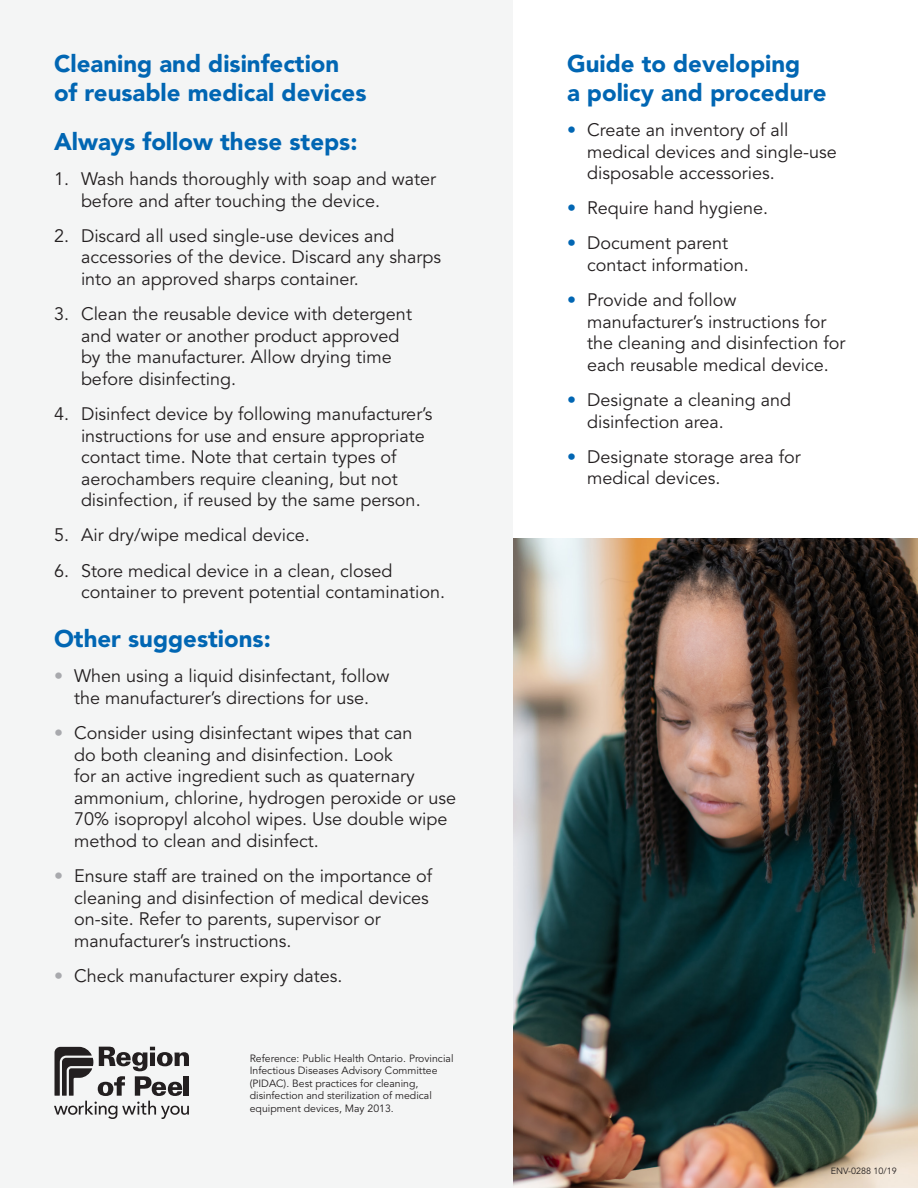
<style>
.page{position:relative;width:918px;height:1188px;background:#fff}
.page>*{position:absolute;margin:0;border:0;box-sizing:border-box;transform-origin:0 0}
.B1{font:900 24px/28.8px "Avenir LT Std";color:#0166b3}
.t1{font:18px/21.6px "Avenir LT Std";color:#231f20}
.t2{font:10.5px/12.6px "Avenir LT Std";color:#231f20}
.t3{font:9px "Avenir LT Std";color:#231f20}
.s1{color:#a8a9ad}
.s2{color:#0166b3}
</style>
<div class="page">
<img style="left:513px;top:539px;width:405px;height:649px">
<div style="left:0;top:0;width:513px;height:1188px;background:#f4f5f5"></div>
<svg style="left:54px;top:1047px;width:135px;height:72px"></svg>
<h1 class="B1" style="left:54px;top:49px;width:314px">Cleaning and disinfection of reusable medical devices</h1>
<h1 class="B1" style="left:54px;top:127px;width:305px">Always follow these steps:</h1>
<p class="t1" style="left:81px;top:169px;width:357px;text-indent:-27px">1. Wash hands thoroughly with soap and water before and after touching the device.</p>
<p class="t1" style="left:81px;top:225px;width:362px;text-indent:-27px">2. Discard all used single-use devices and accessories of the device. Discard any sharps into an approved sharps container.</p>
<p class="t1" style="left:81px;top:304px;width:332px;text-indent:-27px">3. Clean the reusable device with detergent and water or another product approved by the manufacturer. Allow drying time before disinfecting.</p>
<p class="t1" style="left:81px;top:404px;width:353px;text-indent:-27px">4. Disinfect device by following manufacturer’s instructions for use and ensure appropriate contact time. Note that certain types of aerochambers require cleaning, but not disinfection, if reused by the same person.</p>
<p class="t1" style="left:54px;top:525px;width:257px">5. Air dry/wipe medical device.</p>
<p class="t1" style="left:81px;top:560px;width:366px;text-indent:-27px">6. Store medical device in a clean, closed container to prevent potential contamination.</p>
<h1 class="B1" style="left:54px;top:624px;width:218px">Other suggestions:</h1>
<p class="t1" style="left:54px;top:666px;width:337px;text-align:center"><span class="s1">•</span> When using a liquid disinfectant, follow the manufacturer’s directions for use.</p>
<p class="t1" style="left:74px;top:723px;width:384px;text-indent:-20px"><span class="s1">•</span> Consider using disinfectant wipes that can<br>do both cleaning and disinfection. Look<br>for an active ingredient such as quaternary ammonium, chlorine, hydrogen peroxide or use 70% isopropyl alcohol wipes. Use double wipe method to clean and disinfect.</p>
<p class="t1" style="left:74px;top:866px;width:359px;text-indent:-20px"><span class="s1">•</span> Ensure staff are trained on the importance of cleaning and disinfection of medical devices on-site. Refer to parents, supervisor or manufacturer’s instructions.</p>
<p class="t1" style="left:54px;top:966px;width:290px"><span class="s1">•</span> Check manufacturer expiry dates.</p>
<p class="t2" style="left:250px;top:1052px;width:205px">Reference: Public Health Ontario. Provincial Infectious Diseases Advisory Committee (PIDAC). Best practices for cleaning, disinfection and sterilization of medical equipment devices, May 2013.</p>
<p class="B1" style="left:567px;top:49px;width:261px">Guide to developing<br>a policy and procedure</p>
<p class="t1" style="left:587px;top:120px;width:251px;text-indent:-20px"><span class="s2">•</span> Create an inventory of all medical devices and single-use disposable accessories.</p>
<p class="t1" style="left:567px;top:198px;width:203px"><span class="s2">•</span> Require hand hygiene.</p>
<p class="t1" style="left:587px;top:233px;width:163px;text-indent:-20px"><span class="s2">•</span> Document parent contact information.</p>
<p class="t1" style="left:587px;top:290px;width:260px;text-indent:-20px"><span class="s2">•</span> Provide and follow manufacturer’s instructions for the cleaning and disinfection for each reusable medical device.</p>
<p class="t1" style="left:587px;top:390px;width:206px;text-indent:-20px"><span class="s2">•</span> Designate a cleaning and disinfection area.</p>
<p class="t1" style="left:587px;top:446px;width:215px;text-indent:-20px"><span class="s2">•</span> Designate storage area for medical devices.</p>
<p class="t3" style="left:831px;top:1166px;width:68px">ENV-0288 10/19</p>
</div>
